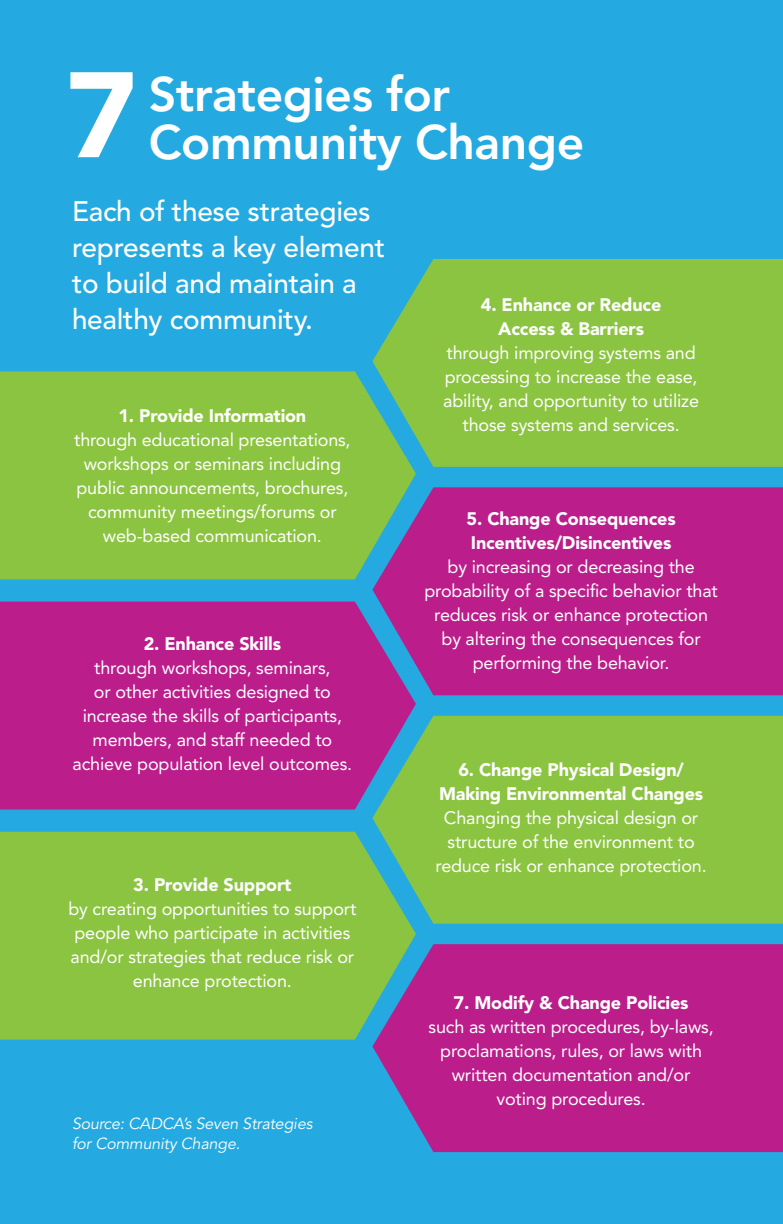
<style>
.page{position:relative;width:783px;height:1224px;background:#24aae1}
.page>*{position:absolute;margin:0;border:0;box-sizing:border-box;transform-origin:0 0}
.t1{font:900 120px "Avenir";color:#fff}
.t2{font:800 48px "Avenir";letter-spacing:-.01em;color:#fff}
.t3{font:500 28px/36px "Avenir";letter-spacing:-.01em;color:#fff}
.t4{font:18px/24px "Avenir";letter-spacing:-.01em;color:#fff;text-align:center}
.t5{font:900 18px "Avenir";letter-spacing:-.01em;color:#fff}
.t6{font:italic 16px/20px "Avenir";letter-spacing:-.01em;color:#fff}
</style>
<div class="page">
<div style="left:0;top:371px;width:416px;height:208px;background:#8bc440"></div>
<div style="left:0;top:602px;width:416px;height:208px;background:#bb1d8b"></div>
<div style="left:0;top:832px;width:416px;height:208px;background:#8bc440"></div>
<div style="left:372px;top:259px;width:411px;height:208px;background:#8bc440"></div>
<div style="left:372px;top:487px;width:411px;height:208px;background:#bb1d8b"></div>
<div style="left:372px;top:716px;width:411px;height:208px;background:#8bc440"></div>
<svg style="left:372px;top:944px;width:411px;height:208px;background:#b0288f"></svg>
<p class="t1" style="left:66px;top:43px;width:73px">7</p>
<p class="t2" style="left:149px;top:66px;width:303px">Strategies for</p>
<p class="t2" style="left:149px;top:114px;width:437px">Community Change</p>
<p class="t3" style="left:72px;top:194px;width:315px">Each of these strategies represents a key element to build and maintain a healthy community.</p>
<p class="t5" style="left:481px;top:294px;width:182px">4. Enhance or Reduce</p>
<p class="t5" style="left:498px;top:318px;width:147px">Access &amp; Barriers</p>
<p class="t4" style="left:447px;top:341px;width:251px">through improving systems and</p>
<p class="t4" style="left:445px;top:365px;width:254px">processing to increase the ease,</p>
<p class="t4" style="left:443px;top:389px;width:257px">ability, and opportunity to utilize those systems and services.</p>
<p class="t5" style="left:119px;top:405px;width:189px">1. Provide Information</p>
<p class="t4" style="left:74px;top:428px;width:278px">through educational presentations, workshops or seminars including public announcements, brochures, community meetings/forums or web-based communication.</p>
<p class="t5" style="left:467px;top:508px;width:211px">5. Change Consequences</p>
<p class="t5" style="left:471px;top:532px;width:202px">Incentives/Disincentives</p>
<p class="t4" style="left:424px;top:555px;width:295px">by increasing or decreasing the probability of a specific behavior that reduces risk or enhance protection by altering the consequences for performing the behavior.</p>
<p class="t5" style="left:144px;top:633px;width:139px">2. Enhance Skills</p>
<p class="t4" style="left:94px;top:656px;width:238px">through workshops, seminars,</p>
<p class="t4" style="left:73px;top:680px;width:281px">or other activities designed to increase the skills of participants, members, and staff needed to achieve population level outcomes.</p>
<p class="t5" style="left:458px;top:759px;width:227px">6. Change Physical Design/</p>
<p class="t5" style="left:439px;top:783px;width:266px">Making Environmental Changes</p>
<p class="t4" style="left:444px;top:806px;width:256px;text-align:left">Changing the physical design or structure of the environment to</p>
<p class="t4" style="left:436px;top:854px;width:273px">reduce risk or enhance protection.</p>
<p class="t5" style="left:133px;top:874px;width:160px">3. Provide Support</p>
<p class="t4" style="left:68px;top:897px;width:289px">by creating opportunities to support people who participate in activities and/or strategies that reduce risk or enhance protection.</p>
<p class="t6" style="left:72px;top:1114px;width:242px">Source: CADCA’s Seven Strategies for Community Change.</p>
<p class="t5" style="left:454px;top:992px;width:236px">7. Modify &amp; Change Policies</p>
<p class="t4" style="left:429px;top:1015px;width:287px">such as written procedures, by-laws, proclamations, rules, or laws with written documentation and/or</p>
<p class="t4" style="left:497px;top:1087px;width:151px">voting procedures.</p>
</div>
